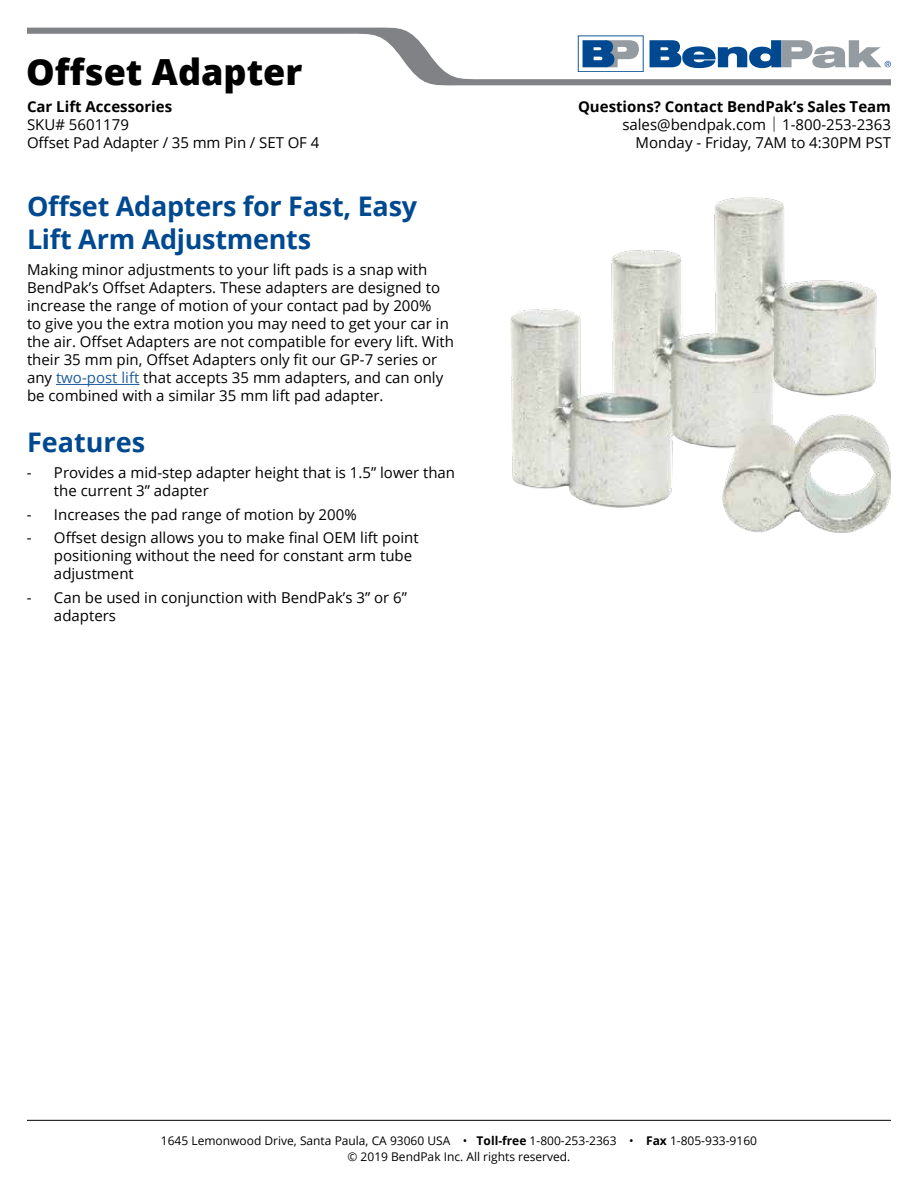
<style>
.page{position:relative;width:918px;height:1188px;background:#fff}
.page>*{position:absolute;margin:0;border:0;box-sizing:border-box;transform-origin:0 0}
.t1{font:800 36px "Open Sans";color:#000}
.t2{font:700 27px/32.4px "Open Sans";letter-spacing:-.01em;color:#004990}
.t3{font:15px/18px "Open Sans";color:#000}
.t4{font:700 15px "Open Sans";color:#000}
.t5{font:12px "Open Sans";color:#000}
.s1{color:#215e9e}
.s2{font-weight:700}
.s3{font-weight:300}
</style>
<div class="page">
<img style="left:511px;top:197px;width:380px;height:336px">
<svg style="left:27px;top:27px;width:864px;height:58px"></svg>
<hr style="left:56px;top:384px;width:83px;height:1px;background:#215e9e">
<hr style="left:27px;top:1120px;width:864px;height:1px;background:#000">
<svg style="left:650px;top:40px;width:241px;height:28px"></svg>
<svg style="left:578px;top:35px;width:66px;height:37px"></svg>
<h1 class="t1" style="left:26px;top:45px;width:278px">Offset Adapter</h1>
<p class="t4" style="left:27px;top:96px;width:147px">Car Lift Accessories</p>
<p class="t3" style="left:27px;top:115px;width:294px">SKU# 5601179<br>Offset Pad Adapter / 35 mm Pin / SET OF 4</p>
<h2 class="t2" style="left:27px;top:190px;width:392px">Offset Adapters for Fast, Easy<br>Lift Arm Adjustments</h2>
<p class="t3" style="left:27px;top:261px;width:429px">Making minor adjustments to your lift pads is a snap with BendPak’s Offset Adapters. These adapters are designed to increase the range of motion of your contact pad by 200%<br>to give you the extra motion you may need to get your car in the air. Offset Adapters are not compatible for every lift. With their 35 mm pin, Offset Adapters only fit our GP-7 series or any <span class="s1">two-post lift</span> that accepts 35 mm adapters, and can only be combined with a similar 35 mm lift pad adapter.</p>
<h2 class="t2" style="left:27px;top:425px;width:120px">Features</h2>
<p class="t3" style="left:54px;top:464px;width:403px;text-indent:-27px">- Provides a mid-step adapter height that is 1.5” lower than the current 3” adapter</p>
<p class="t3" style="left:27px;top:505px;width:331px">- Increases the pad range of motion by 200%</p>
<p class="t3" style="left:54px;top:528px;width:366px;text-indent:-27px">- Offset design allows you to make final OEM lift point positioning without the need for constant arm tube adjustment</p>
<p class="t3" style="left:54px;top:588px;width:355px;text-indent:-27px">- Can be used in conjunction with BendPak’s 3” or 6” adapters</p>
<p class="t3" style="left:578px;top:97px;width:315px;text-align:right"><span class="s2">Questions? Contact BendPak’s Sales Team </span>sales@bendpak.com <span class="s3">|</span> 1-800-253-2363<br>Monday - Friday, 7AM to 4:30PM PST</p>
<p class="t5" style="left:161px;top:1133px;width:598px">1645 Lemonwood Drive, Santa Paula, CA 93060 USA • <span class="s2">Toll-free</span> 1-800-253-2363 • <span class="s2">Fax</span> 1-805-933-9160</p>
<p class="t5" style="left:348px;top:1148px;width:224px">© 2019 BendPak Inc. All rights reserved.</p>
</div>
